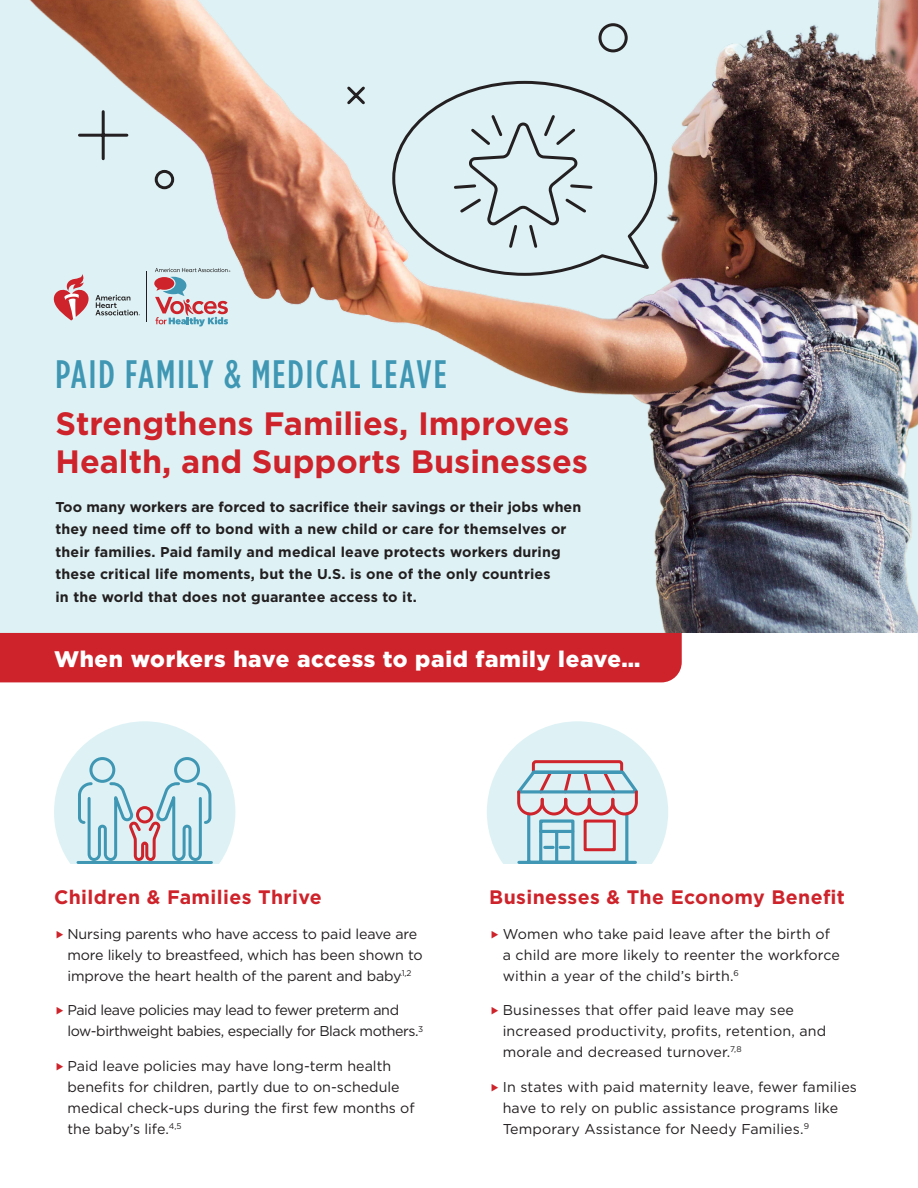
<style>
.page{position:relative;width:918px;height:1188px;background:#fff}
.page>*{position:absolute;margin:0;border:0;box-sizing:border-box;transform-origin:0 0}
.subhead{font:500 39.6px "Gotham Condensed";letter-spacing:.05em;color:#3f97b4}
.Body{font:700 32.25px/38.7px "Gotham";color:#ce232a}
.Body-2{font:900 22.5px "Gotham";letter-spacing:.03em;color:#fff}
.subhead-2{font:700 19.5px "Gotham";letter-spacing:.02em;color:#ce232a}
.t1{font:14.25px/21px "Gotham";color:#231f20}
.Body-3{font:700 14.25px/22.5px "Gotham";letter-spacing:.01em;color:#231f20}
.t2{font:14.25px/21px "Gotham";letter-spacing:-.03em;color:#231f20}
</style>
<div class="page">
<div style="left:54px;top:721px;width:181px;height:182px;background:#def2f5;border-radius:50%"></div>
<div style="left:487px;top:721px;width:181px;height:182px;background:#def2f5;border-radius:50%"></div>
<div style="left:0;top:0;width:918px;height:633px;background:#def2f5"></div>
<img style="left:29px;top:0;width:889px;height:633px">
<hr style="left:146px;top:271px;width:1px;height:51px;background:#231f20">
<svg style="left:52px;top:274px;width:88px;height:47px"></svg>
<svg style="left:154px;top:268px;width:76px;height:59px"></svg>
<div style="left:0;top:633px;width:682px;height:49px;background:#ce232a"></div>
<div style="left:56px;top:864px;width:179px;height:40px;background:#fff"></div>
<div style="left:488px;top:864px;width:179px;height:40px;background:#fff"></div>
<hr style="left:78px;top:861px;width:133px;height:3px;background:#3f97b4">
<svg style="left:76px;top:757px;width:137px;height:105px"></svg>
<svg style="left:517px;top:760px;width:121px;height:104px"></svg>
<svg style="left:391px;top:79px;width:268px;height:198px"></svg>
<svg style="left:76px;top:109px;width:100px;height:82px"></svg>
<div style="left:598px;top:23px;width:30px;height:29px;border:3px solid #241f21;border-radius:50%"></div>
<svg style="left:345px;top:84px;width:23px;height:23px"></svg>
<p class="subhead" style="left:56px;top:351px;width:393px">PAID FAMILY &amp; MEDICAL LEAVE</p>
<p class="Body" style="left:56px;top:404px;width:534px">Strengthens Families, Improves<br>Health, and Supports Businesses</p>
<p class="Body-3" style="left:56px;top:496px;width:527px">Too many workers are forced to sacrifice their savings or their jobs when they need time off to bond with a new child or care for themselves or their families. Paid family and medical leave protects workers during these critical life moments, but the U.S. is one of the only countries<br>in the world that does not guarantee access to it.</p>
<p class="Body-2" style="left:54px;top:643px;width:588px">When workers have access to paid family leave…</p>
<p class="subhead-2" style="left:54px;top:885px;width:269px">Children &amp; Families Thrive</p>
<p class="t1" style="left:68px;top:923px;width:357px">Nursing parents who have access to paid leave are more likely to breastfeed, which has been shown to improve the heart health of the parent and baby<sup>.1,2</sup></p>
<p class="t2" style="left:68px;top:1000px;width:357px">Paid leave policies may lead to fewer preterm and low-birthweight babies, especially for Black mothers.<sup>3</sup></p>
<p class="t1" style="left:68px;top:1055px;width:349px">Paid leave policies may have long-term health benefits for children, partly due to on-schedule medical check-ups during the first few months of the baby’s life.<sup>4,5</sup></p>
<p class="subhead-2" style="left:489px;top:884px;width:357px">Businesses &amp; The Economy Benefit</p>
<p class="t1" style="left:503px;top:923px;width:339px">Women who take paid leave after the birth of a child are more likely to reenter the workforce within a year of the child’s birth.<sup>6</sup></p>
<p class="t1" style="left:503px;top:999px;width:325px">Businesses that offer paid leave may see increased productivity, profits, retention, and morale and decreased turnover.<sup>7,8</sup></p>
<p class="t1" style="left:503px;top:1076px;width:356px">In states with paid maternity leave, fewer families have to rely on public assistance programs like<br>Temporary Assistance for Needy Families.<sup>9</sup></p>
</div>
